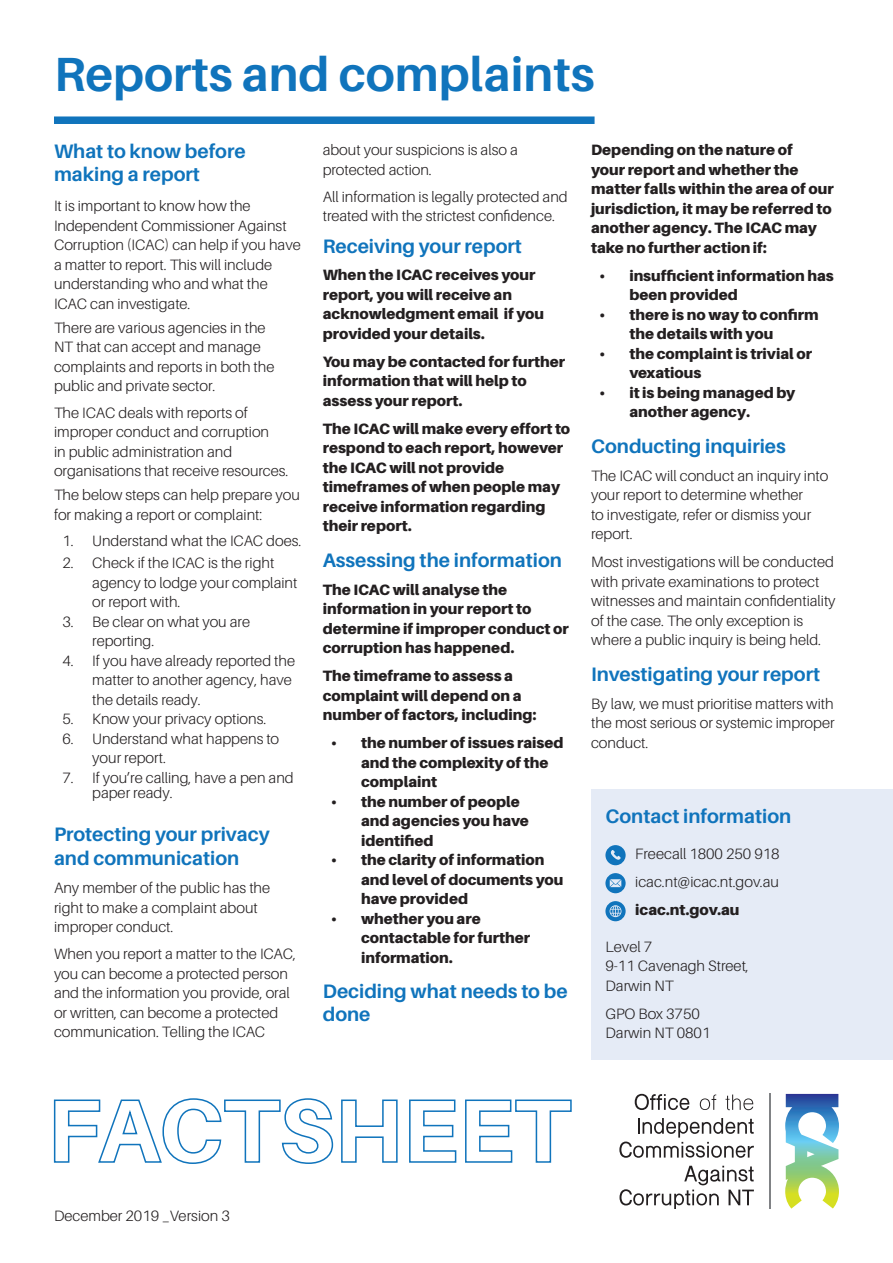
<style>
.page{position:relative;width:893px;height:1263px;background:#fff}
.page>*{position:absolute;margin:0;border:0;box-sizing:border-box;transform-origin:0 0}
.t1{font:700 48px "Aileron";color:#1074bc}
.t2{font:700 19.5px/22.5px "Aileron";color:#1074bc}
.t3{font:300 15px/19.5px "Aileron";color:#231f20}
.t4{font:900 15px/19.5px "Aileron";color:#231f20}
</style>
<div class="page">
<svg style="left:53px;top:1098px;width:281px;height:66px"></svg>
<svg style="left:341px;top:1099px;width:57px;height:64px"></svg>
<svg style="left:409px;top:1099px;width:48px;height:64px"></svg>
<svg style="left:465px;top:1099px;width:107px;height:64px"></svg>
<hr style="left:769px;top:1093px;width:2px;height:115px;background:#808285">
<img style="left:785px;top:1094px;width:54px;height:114px">
<svg style="left:635px;top:1094px;width:54px;height:16px"></svg>
<svg style="left:700px;top:1094px;width:16px;height:16px"></svg>
<svg style="left:725px;top:1094px;width:28px;height:16px"></svg>
<svg style="left:619px;top:1118px;width:135px;height:40px"></svg>
<svg style="left:619px;top:1166px;width:135px;height:43px"></svg>
<div style="left:54px;top:116px;width:541px;height:8px;background:#1074bc"></div>
<div style="left:591px;top:789px;width:302px;height:270px;background:#e5ebf6"></div>
<svg style="left:605px;top:845px;width:21px;height:20px"></svg>
<svg style="left:605px;top:873px;width:21px;height:20px"></svg>
<svg style="left:605px;top:901px;width:21px;height:20px"></svg>
<h1 class="t1" style="left:54px;top:47px;width:542px">Reports and complaints</h1>
<h2 class="t2" style="left:54px;top:141px;width:193px">What to know before making a report</h2>
<p class="t3" style="left:54px;top:196px;width:248px">It is important to know how the<br>Independent Commissioner Against<br>Corruption (ICAC) can help if you have a matter to report. This will include understanding who and what the<br>ICAC can investigate.</p>
<p class="t3" style="left:54px;top:318px;width:222px">There are various agencies in the<br>NT that can accept and manage complaints and reports in both the public and private sector.</p>
<p class="t3" style="left:54px;top:403px;width:236px">The ICAC deals with reports of improper conduct and corruption<br>in public administration and organisations that receive resources.</p>
<p class="t3" style="left:54px;top:485px;width:247px">The below steps can help prepare you for making a report or complaint:</p>
<p class="t3" style="left:63px;top:531px;width:240px">1. Understand what the ICAC does.</p>
<p class="t3" style="left:92px;top:553px;width:207px;text-indent:-30px">2. Check if the ICAC is the right agency to lodge your complaint or report with.</p>
<p class="t3" style="left:92px;top:612px;width:159px;text-indent:-30px">3. Be clear on what you are reporting.</p>
<p class="t3" style="left:92px;top:651px;width:204px;text-indent:-30px">4. If you have already reported the matter to another agency, have the details ready.</p>
<p class="t3" style="left:63px;top:709px;width:205px">5. Know your privacy options.</p>
<p class="t3" style="left:92px;top:729px;width:188px;text-indent:-30px">6. Understand what happens to your report.</p>
<p class="t3" style="left:92px;top:770px;width:203px;line-height:15px;text-indent:-30px">7. If you’re calling, have a pen and paper ready.</p>
<h2 class="t2" style="left:54px;top:822px;width:217px;line-height:24px">Protecting your privacy and communication</h2>
<p class="t3" style="left:54px;top:878px;width:218px">Any member of the public has the right to make a complaint about improper conduct.</p>
<p class="t3" style="left:54px;top:944px;width:244px">When you report a matter to the ICAC, you can become a protected person and the information you provide, oral or written, can become a protected communication. Telling the ICAC</p>
<p class="t3" style="left:323px;top:140px;width:197px">about your suspicions is also a protected action.</p>
<p class="t3" style="left:323px;top:187px;width:246px">All information is legally protected and treated with the strictest confidence.</p>
<h2 class="t2" style="left:323px;top:235px;width:201px">Receiving your report</h2>
<p class="t4" style="left:323px;top:265px;width:223px">When the ICAC receives your report, you will receive an acknowledgment email if you provided your details.</p>
<p class="t4" style="left:323px;top:352px;width:244px">You may be contacted for further information that will help to assess your report.</p>
<p class="t4" style="left:323px;top:419px;width:249px">The ICAC will make every effort to respond to each report, however the ICAC will not provide timeframes of when people may receive information regarding their report.</p>
<h2 class="t2" style="left:323px;top:549px;width:241px">Assessing the information</h2>
<p class="t4" style="left:323px;top:579px;width:247px">The ICAC will analyse the information in your report to determine if improper conduct or corruption has happened.</p>
<p class="t4" style="left:323px;top:666px;width:215px">The timeframe to assess a complaint will depend on a number of factors, including:</p>
<p class="t4" style="left:361px;top:733px;width:204px;text-indent:-30px">• the number of issues raised and the complexity of the complaint</p>
<p class="t4" style="left:361px;top:791px;width:169px;text-indent:-30px">• the number of people and agencies you have identified</p>
<p class="t4" style="left:361px;top:850px;width:204px;text-indent:-30px">• the clarity of information and level of documents you have provided</p>
<p class="t4" style="left:361px;top:908px;width:170px;text-indent:-30px">• whether you are contactable for further information.</p>
<h2 class="t2" style="left:323px;top:980px;width:246px">Deciding what needs to be done</h2>
<p class="t4" style="left:591px;top:140px;width:244px">Depending on the nature of<br>your report and whether the matter falls within the area of our jurisdiction, it may be referred to another agency. The ICAC may take no further action if:</p>
<p class="t4" style="left:629px;top:266px;width:206px;text-indent:-30px">• insufficient information has been provided</p>
<p class="t4" style="left:629px;top:305px;width:191px;text-indent:-30px">• there is no way to confirm the details with you</p>
<p class="t4" style="left:629px;top:344px;width:184px;text-indent:-30px">• the complaint is trivial or vexatious</p>
<p class="t4" style="left:629px;top:383px;width:167px;text-indent:-30px">• it is being managed by another agency.</p>
<h2 class="t2" style="left:591px;top:435px;width:196px">Conducting inquiries</h2>
<p class="t3" style="left:591px;top:466px;width:239px">The ICAC will conduct an inquiry into your report to determine whether<br>to investigate, refer or dismiss your report.</p>
<p class="t3" style="left:591px;top:552px;width:246px">Most investigations will be conducted with private examinations to protect witnesses and maintain confidentiality of the case. The only exception is where a public inquiry is being held.</p>
<h2 class="t2" style="left:591px;top:663px;width:231px">Investigating your report</h2>
<p class="t3" style="left:591px;top:694px;width:245px;text-align:justify">By law, we must prioritise matters with the most serious or systemic improper conduct.</p>
<h2 class="t2" style="left:605px;top:805px;width:187px">Contact information</h2>
<p class="t3" style="left:635px;top:840px;width:146px;line-height:28px">Freecall 1800 250 918 icac.nt@icac.nt.gov.au</p>
<p class="t4" style="left:635px;top:900px;width:106px">icac.nt.gov.au</p>
<p class="t3" style="left:605px;top:937px;width:145px">Level 7<br>9-11 Cavenagh Street,<br>Darwin NT</p>
<p class="t3" style="left:605px;top:1004px;width:106px">GPO Box 3750<br>Darwin NT 0801</p>
<p class="t3" style="left:54px;top:1206px;width:177px">December 2019 _Version 3</p>
</div>
